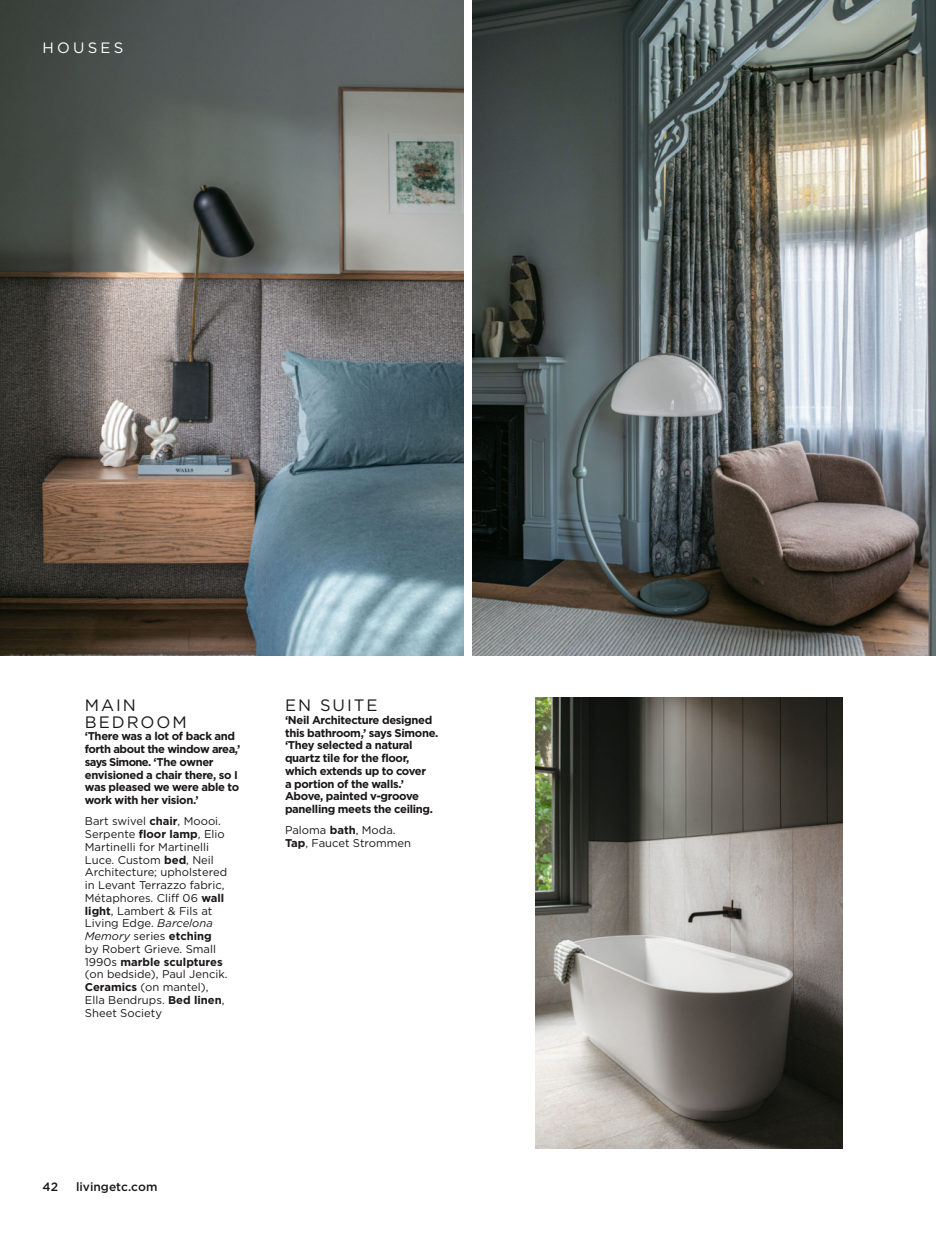
<style>
.page{position:relative;width:936px;height:1234px;background:#fff}
.page>*{position:absolute;margin:0;border:0;box-sizing:border-box;transform-origin:0 0}
.t1{font:16.5px/16.5px "Gotham";letter-spacing:.12em;color:#1a1719}
.t2{font:15px "Gotham";letter-spacing:.215em;color:#fff}
.t3{font:500 12px "Gotham";color:#1a1719}
.t4{font:11.25px/12.8px "Gotham";color:#1a1719}
.t5{font:700 11.25px/12.8px "Gotham";letter-spacing:-.03em;color:#1a1719}
.s1{font-weight:700}
.s2{font-style:italic}
</style>
<div class="page">
<img style="left:0;top:0;width:463px;height:655px">
<img style="left:472px;top:0;width:463px;height:655px">
<img style="left:535px;top:697px;width:307px;height:451px">
<h2 class="t2" style="left:43px;top:39px;width:82px">HOUSES</h2>
<h1 class="t1" style="left:85px;top:696px;width:104px">MAIN<br>BEDROOM</h1>
<p class="t5" style="left:85px;top:729px;width:157px">‘There was a lot of back and forth about the window area,’ says Simone. ‘The owner envisioned a chair there, so I was pleased we were able to work with her vision.’</p>
<p class="t4" style="left:85px;top:814px;width:144px">Bart swivel <span class="s1">chair</span>, Moooi.<br>Serpente <span class="s1">floor lamp</span>, Elio<br>Martinelli for Martinelli<br>Luce. Custom <span class="s1">bed</span>, Neil<br>Architecture; upholstered in Levant Terrazzo fabric,<br>Métaphores. Cliff 06 <span class="s1">wall light</span>, Lambert &amp; Fils at<br>Living Edge. <span class="s2">Barcelona<br>Memory</span> series <span class="s1">etching </span>by Robert Grieve. Small<br>1990s <span class="s1">marble sculptures </span>(on bedside), Paul Jencik.<br><span class="s1">Ceramics</span> (on mantel),<br>Ella Bendrups. <span class="s1">Bed linen</span>,<br>Sheet Society</p>
<h1 class="t1" style="left:285px;top:696px;width:94px">EN SUITE</h1>
<p class="t5" style="left:285px;top:713px;width:155px">‘Neil Architecture designed this bathroom,’ says Simone. ‘They selected a natural quartz tile for the floor, which extends up to cover<br>a portion of the walls.’<br>Above, painted v-groove panelling meets the ceiling.</p>
<p class="t4" style="left:285px;top:823px;width:128px">Paloma <span class="s1">bath</span>, Moda.<br><span class="s1">Tap</span>, Faucet Strommen</p>
<p class="t3" style="left:43px;top:1178px;width:17px">42</p>
<p class="t3" style="left:76px;top:1178px;width:83px">livingetc.com</p>
</div>
